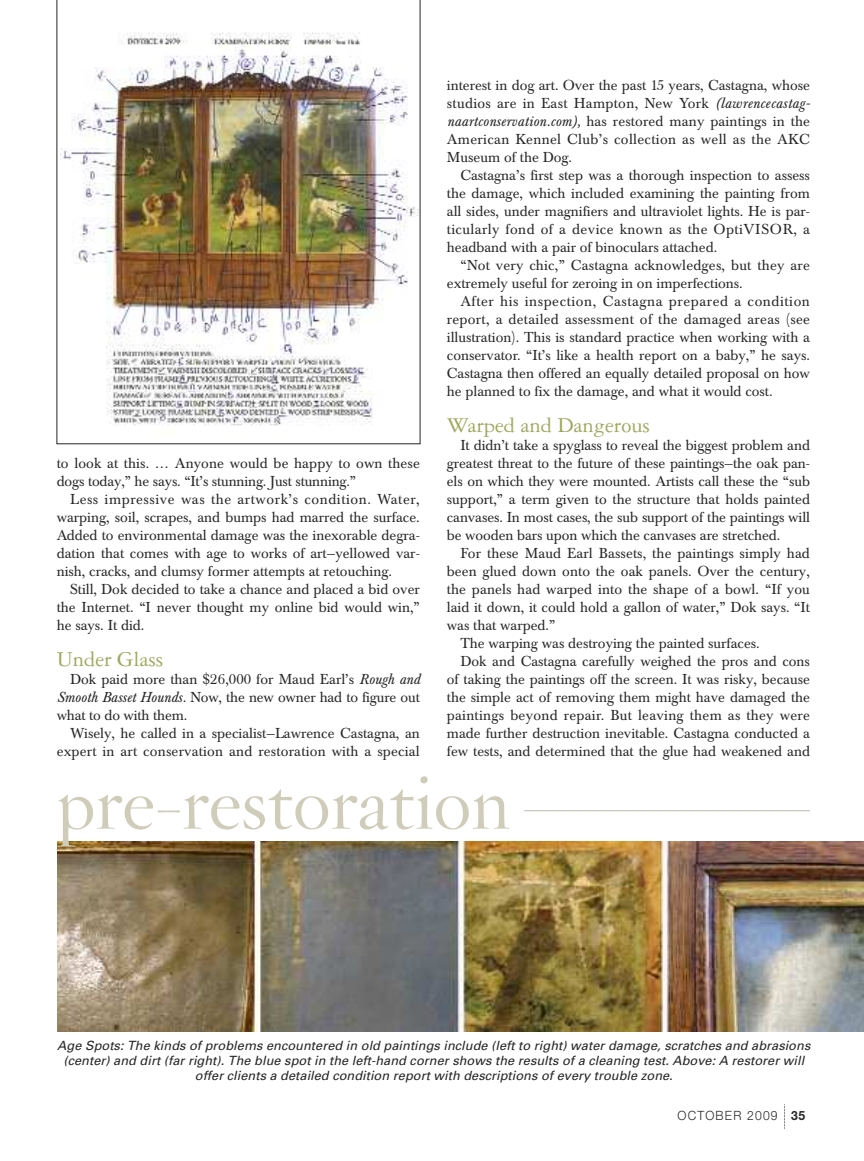
<style>
.page{position:relative;width:864px;height:1161px;background:#fff}
.page>*{position:absolute;margin:0;border:0;box-sizing:border-box;transform-origin:0 0}
.t1{font:22.5px "Garamond Three";color:#9ea85d}
.t2{font:14.25px/18px "Baskerville BE";color:#272627;text-align:justify}
.t3{font:14.25px "Baskerville BE";letter-spacing:.02em;color:#272627}
.t4{font:italic 12.75px/15px "Univers";letter-spacing:.005em;color:#272627;text-align:center}
.t5{font:300 12.75px "Helvetica Neue";letter-spacing:.1em;color:#272627;scale:.95 1}
.s1{font-style:italic}
.s2{font-weight:700}
</style>
<div class="page">
<svg style="left:784px;top:1104px;width:1px;height:25px"></svg>
<img style="left:57px;top:0;width:363px;height:444px">
<hr style="left:524px;top:810px;width:286px;height:1px;background:#b9bbaf">
<img style="left:57px;top:841px;width:807px;height:191px">
<svg style="left:57px;top:776px;width:453px;height:71px"></svg>
<p class="t2" style="left:57px;top:456px;width:365px">to look at this. … Anyone would be happy to own these dogs today,” he says. “It’s stunning. Just stunning.”</p>
<p class="t2" style="left:57px;top:492px;width:365px;text-indent:14px">Less impressive was the artwork’s condition. Water, warping, soil, scrapes, and bumps had marred the surface.<br>Added to environmental damage was the inexorable degra&shy;dation that comes with age to works of art—yellowed var&shy;nish, cracks, and clumsy former attempts at retouching.</p>
<p class="t2" style="left:57px;top:582px;width:365px;text-indent:14px">Still, Dok decided to take a chance and placed a bid over the Internet. “I never thought my online bid would win,” he says. It did.</p>
<h1 class="t1" style="left:57px;top:652px;width:108px">Under Glass</h1>
<p class="t2" style="left:57px;top:672px;width:365px;text-indent:13px">Dok paid more than $26,000 for Maud Earl’s <span class="s1">Rough and Smooth Basset Hounds.</span> Now, the new owner had to figure out what to do with them.</p>
<p class="t2" style="left:57px;top:726px;width:365px;text-align:right">Wisely, he called in a specialist—Lawrence Castagna, an expert in art conservation and restoration with a special</p>
<p class="t2" style="left:447px;top:78px;width:365px">interest in dog art. Over the past 15 years, Castagna, whose studios are in East Hampton, New York <span class="s1">(lawrencecastag&shy;naartconservation.com),</span> has restored many paintings in the American Kennel Club’s collection as well as the AKC Museum of the Dog.</p>
<p class="t2" style="left:447px;top:168px;width:365px;text-indent:14px">Castagna’s first step was a thorough inspection to assess the damage, which included examining the painting from all sides, under magnifiers and ultraviolet lights. He is par&shy;ticularly fond of a device known as the OptiVISOR, a headband with a pair of binoculars attached.</p>
<p class="t2" style="left:447px;top:258px;width:365px;text-indent:13px">“Not very chic,” Castagna acknowledges, but they are extremely useful for zeroing in on imperfections.</p>
<p class="t2" style="left:447px;top:294px;width:365px;text-indent:14px">After his inspection, Castagna prepared a condition report, a detailed assessment of the damaged areas (see illustration). This is standard practice when working with a conservator. “It’s like a health report on a baby,” he says.<br>Castagna then offered an equally detailed proposal on how he planned to fix the damage, and what it would cost.</p>
<h1 class="t1" style="left:447px;top:418px;width:205px">Warped and Dangerous</h1>
<p class="t2" style="left:447px;top:438px;width:365px;text-indent:14px">It didn’t take a spyglass to reveal the biggest problem and greatest threat to the future of these paintings—the oak pan&shy;els on which they were mounted. Artists call these the “sub support,” a term given to the structure that holds painted canvases. In most cases, the sub support of the paintings will be wooden bars upon which the canvases are stretched.</p>
<p class="t2" style="left:460px;top:546px;width:351px">For these Maud Earl Bassets, the paintings simply had</p>
<p class="t2" style="left:447px;top:564px;width:365px">been glued down onto the oak panels. Over the century,</p>
<p class="t2" style="left:447px;top:582px;width:365px">the panels had warped into the shape of a bowl. “If you</p>
<p class="t2" style="left:447px;top:600px;width:365px">laid it down, it could hold a gallon of water,” Dok says. “It</p>
<p class="t2" style="left:447px;top:618px;width:110px">was that warped.”</p>
<p class="t2" style="left:460px;top:636px;width:301px">The warping was destroying the painted surfaces.</p>
<p class="t2" style="left:460px;top:654px;width:351px">Dok and Castagna carefully weighed the pros and cons</p>
<p class="t2" style="left:447px;top:672px;width:365px">of taking the paintings off the screen. It was risky, because</p>
<p class="t2" style="left:447px;top:690px;width:365px">the simple act of removing them might have damaged the</p>
<p class="t3" style="left:447px;top:710px;width:365px">paintings beyond repair. But leaving them as they were</p>
<p class="t2" style="left:447px;top:726px;width:365px">made further destruction inevitable. Castagna conducted a</p>
<p class="t2" style="left:447px;top:744px;width:365px">few tests, and determined that the glue had weakened and</p>
<p class="t4" style="left:57px;top:1039px;width:755px">Age Spots: The kinds of problems encountered in old paintings include (left to right) water damage, scratches and abrasions (center) and dirt (far right). The blue spot in the left-hand corner shows the results of a cleaning test. Above: A restorer will offer clients a detailed condition report with descriptions of every trouble zone.</p>
<p class="t5" style="left:678px;top:1111px;width:136px">OCTOBER 2009 <span class="s2">35</span></p>
</div>
